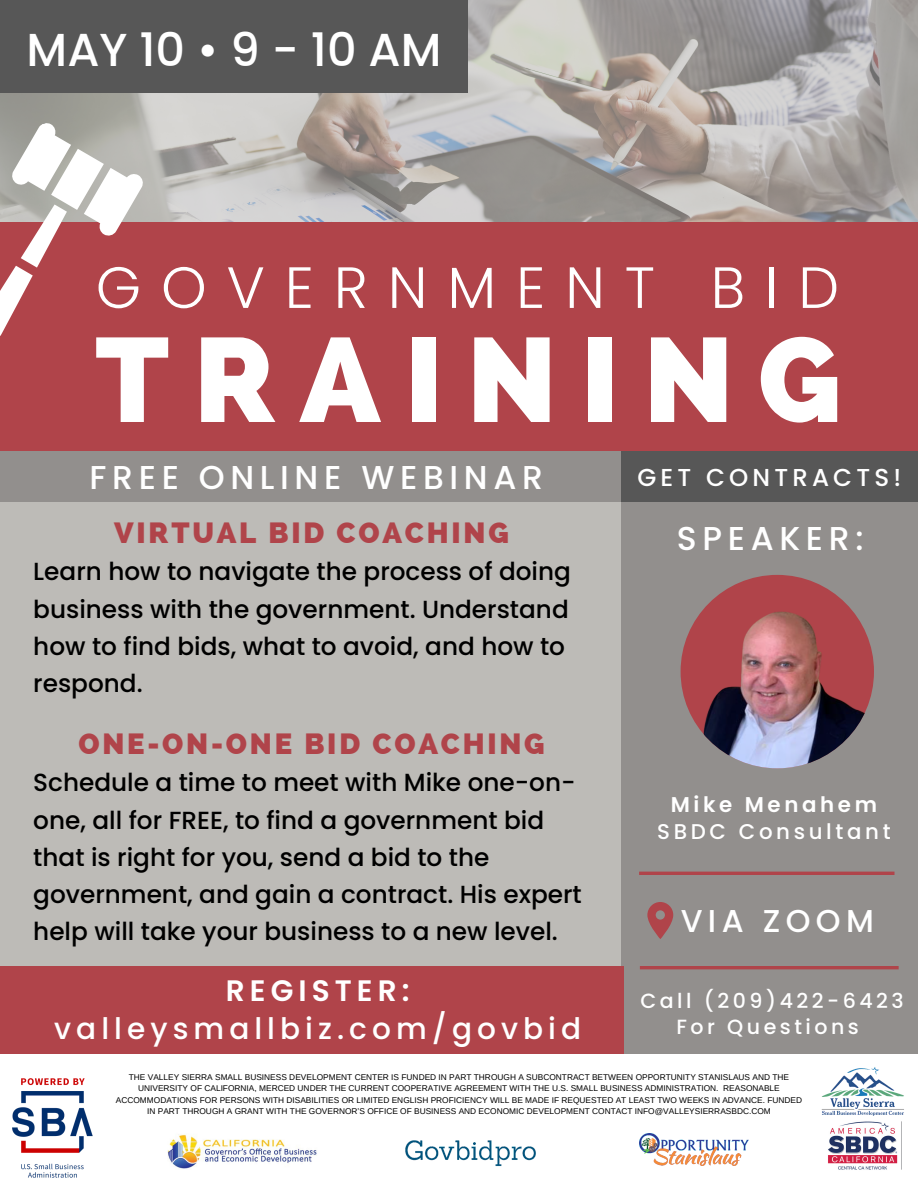
<style>
.page{position:relative;width:918px;height:1188px;background:#bdbbb7}
.page>*{position:absolute;margin:0;border:0;box-sizing:border-box;transform-origin:0 0}
.t1{font:800 119.1px "Raleway";letter-spacing:.205em;color:#fff}
.t2{font:300 58.05px "Poppins";letter-spacing:.34em;color:#fff}
.t3{font:500 46.2px "Poppins";color:#fff}
.t4{font:500 33px "Poppins";letter-spacing:.17em;color:#fff}
.t5{font:500 31.65px "Poppins";letter-spacing:.17em;color:#fff}
.t6{font:500 29.55px/38.2px "Poppins";letter-spacing:.17em;color:#fff;text-align:center}
.t7{font:800 29.25px "Raleway";letter-spacing:.095em;color:#b0444a}
.t8{font:500 24.75px/37.2px "Poppins";color:#000}
.t9{font:500 24.45px "Poppins";letter-spacing:.17em;color:#fff}
.t10{font:500 21.3px/27px "Poppins";letter-spacing:.17em;color:#fff;text-align:center}
.t11{font:500 20.55px "Poppins";letter-spacing:.17em;color:#fff}
.t12{font:8.4px/11.6px "Arimo";color:#000;text-align:center}
.s1{font-weight:600}
</style>
<div class="page">
<img style="left:0;top:0;width:918px;height:222px">
<div style="left:621px;top:382px;width:297px;height:790px;background:#928f8d"></div>
<div style="left:0;top:360px;width:918px;height:142px;background:#928f8d"></div>
<div style="left:0;top:222px;width:918px;height:229px;background:#b0444a"></div>
<div style="left:0;top:0;width:468px;height:92px;background:#575757"></div>
<div style="left:0;top:1054px;width:918px;height:134px;background:#fff"></div>
<img style="left:828px;top:1121px;width:70px;height:49px">
<img style="left:821px;top:1067px;width:83px;height:49px">
<img style="left:168px;top:1134px;width:149px;height:35px">
<img style="left:639px;top:1133px;width:109px;height:33px">
<img style="left:12px;top:1078px;width:80px;height:99px">
<img style="left:405px;top:1140px;width:131px;height:27px">
<div style="left:621px;top:451px;width:297px;height:51px;background:#575757"></div>
<svg style="left:0;top:103px;width:173px;height:233px"></svg>
<img style="left:681px;top:575px;width:193px;height:193px;border-radius:50%">
<hr style="left:639px;top:872px;width:255px;height:3px;background:#b0444a">
<svg style="left:647px;top:902px;width:26px;height:37px"></svg>
<hr style="left:640px;top:966px;width:259px;height:3px;background:#b0444a">
<div style="left:0;top:966px;width:624px;height:88px;background:#b0444a"></div>
<p class="t3" style="left:27px;top:17px;width:416px">MAY10•9-10AM</p>
<p class="t2" style="left:96px;top:247px;width:745px">GOVERNMENT BID</p>
<p class="t1" style="left:95px;top:310px;width:748px">TRAINING</p>
<p class="t4" style="left:89px;top:454px;width:455px">FREE ONLINE WEBINAR</p>
<p class="t9" style="left:637px;top:461px;width:265px">GET CONTRACTS!</p>
<p class="t7" style="left:114px;top:516px;width:396px">VIRTUAL BID COACHING</p>
<p class="t8" style="left:33px;top:553px;width:539px">Learn how to navigate the process of doing business with the government. Understand how to find bids, what to avoid, and how to respond.</p>
<p class="t7" style="left:78px;top:727px;width:468px">ONE-ON-ONE BID COACHING</p>
<p class="t8" style="left:33px;top:764px;width:550px">Schedule a time to meet with Mike one-on&shy;one, all for FREE, to find a government bid that is right for you, send a bid to the government, and gain a contract. His expert help will take your business to a new level.</p>
<p class="t6" style="left:54px;top:971px;width:528px"><span class="s1">REGISTER: </span>valleysmallbiz.com/govbid</p>
<p class="t4" style="left:677px;top:516px;width:188px">SPEAKER:</p>
<p class="t10" style="left:657px;top:791px;width:235px"><span class="s1">Mike Menahem<br></span>SBDC Consultant</p>
<p class="t5" style="left:681px;top:899px;width:195px">VIA ZOOM</p>
<p class="t11" style="left:640px;top:986px;width:265px">Call (209)422-6423</p>
<p class="t11" style="left:676px;top:1012px;width:184px">For Questions</p>
<p class="t12" style="left:116px;top:1071px;width:688px">THE VALLEY SIERRA SMALL BUSINESS DEVELOPMENT CENTER IS FUNDED IN PART THROUGH A SUBCONTRACT BETWEEN OPPORTUNITY STANISLAUS AND THE UNIVERSITY OF CALIFORNIA, MERCED UNDER THE CURRENT COOPERATIVE AGREEMENT WITH THE U.S. SMALL BUSINESS ADMINISTRATION. REASONABLE ACCOMMODATIONS FOR PERSONS WITH DISABILITIES OR LIMITED ENGLISH PROFICIENCY WILL BE MADE IF REQUESTED AT LEAST TWO WEEKS IN ADVANCE. FUNDED IN PART THROUGH A GRANT WITH THE GOVERNOR’S OFFICE OF BUSINESS AND ECONOMIC DEVELOPMENT CONTACT INFO@VALLEYSIERRASBDC.COM</p>
</div>
